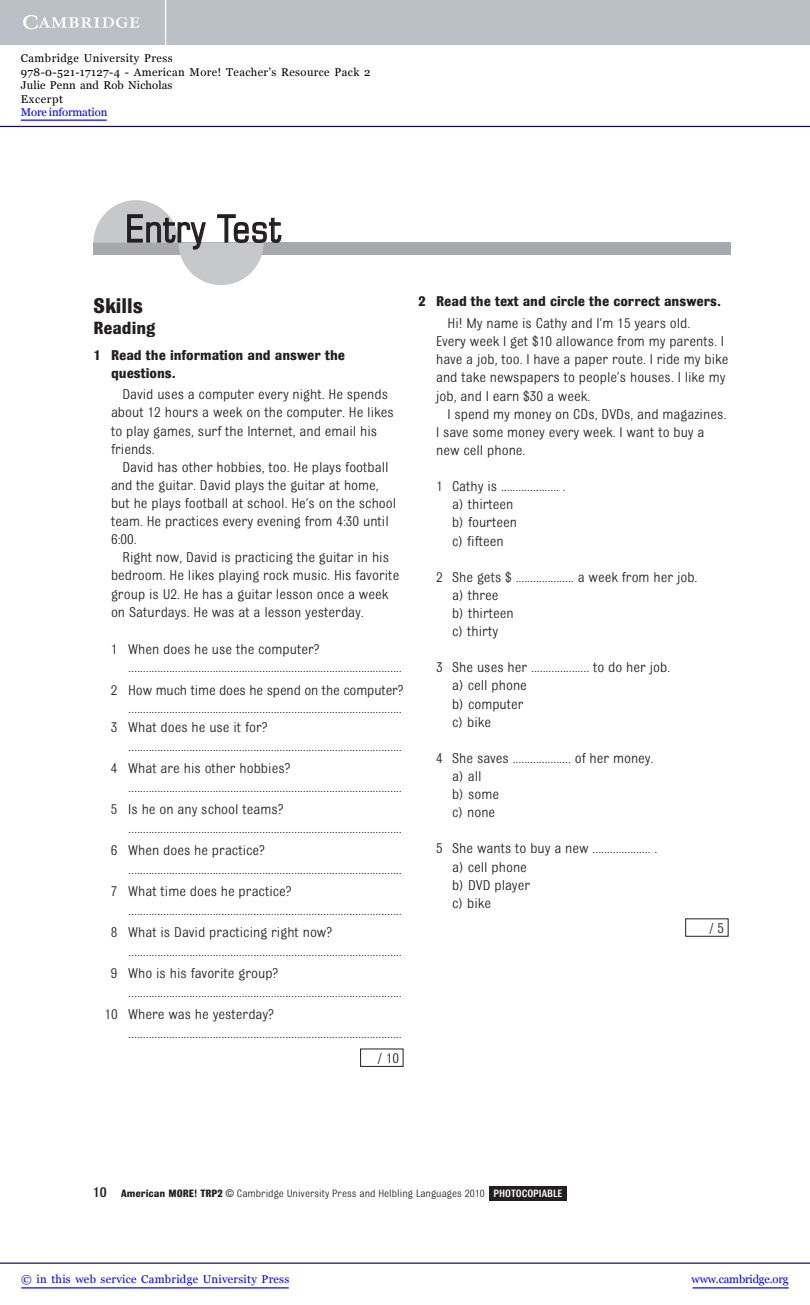
<style>
.page{position:relative;width:810px;height:1305px;background:#fff}
.page>*{position:absolute;margin:0;border:0;box-sizing:border-box;transform-origin:0 0}
.t1{font:condensed 37.5px "Eurostile";letter-spacing:.02em;color:#231f20}
.t2{font:700 22.5px "Bulldog";color:#231f20}
.t3{font:700 18.75px "Bulldog";color:#231f20}
.t4{font:15px/18.1px "Bulldog";color:#231f20}
.t5{font:700 15px/18.1px "Bulldog";color:#231f20}
.t6{font:500 15px "Bulldog";color:#231f20}
.t7{font:11.25px/13.5px "Georgia";letter-spacing:.035em;color:#000}
.t8{font:11.25px "Bulldog";color:#231f20}
.t9{font:11.25px "Georgia";letter-spacing:.025em;color:#0000f1}
.t10{font:11.25px "Georgia";letter-spacing:-.015em;color:#0000f1}
.t11{font:11.25px "Georgia";letter-spacing:-.01em;color:#0000f1}
.s1{font-weight:700}
.s2{font-weight:500;color:#fff}
</style>
<div class="page">
<div style="left:94px;top:243px;width:637px;height:12px;background:#a8a9ad"></div>
<svg style="left:94px;top:200px;width:170px;height:85px"></svg>
<div style="left:360px;top:1049px;width:43px;height:18px;border:1px solid #231f20"></div>
<div style="left:685px;top:919px;width:43px;height:18px;border:1px solid #231f20"></div>
<div style="left:489px;top:1186px;width:78px;height:15px;background:#231f20"></div>
<hr style="left:0;top:1263px;width:810px;height:1px;background:#150666">
<hr style="left:693px;top:1287px;width:96px;height:1px;background:#0000f1">
<div style="left:0;top:0;width:810px;height:45px;background:#bac0c6"></div>
<svg style="left:23px;top:15px;width:117px;height:14px"></svg>
<hr style="left:165px;top:0;width:1px;height:45px;background:#fff">
<hr style="left:0;top:126px;width:810px;height:1px;background:#150666">
<hr style="left:21px;top:1287px;width:268px;height:1px;background:#0000f1">
<hr style="left:21px;top:120px;width:86px;height:1px;background:#0000f1">
<p class="t7" style="left:21px;top:51px;width:351px">Cambridge University Press<br>978-0-521-17127-4 - American More! Teacher’s Resource Pack 2<br>Julie Penn and Rob Nicholas<br>Excerpt</p>
<p class="t11" style="left:21px;top:106px;width:88px">More information</p>
<h1 class="t1" style="left:125px;top:215px;width:157px">Entry Test</h1>
<h2 class="t2" style="left:93px;top:298px;width:51px">Skills</h2>
<p class="t3" style="left:93px;top:322px;width:64px">Reading</p>
<p class="t5" style="left:111px;top:347px;width:236px;text-indent:-18px">1 Read the information and answer the questions.</p>
<p class="t4" style="left:111px;top:387px;width:284px;text-indent:11px">David uses a computer every night. He spends about 12 hours a week on the computer. He likes to play games, surf the Internet, and email his friends.</p>
<p class="t4" style="left:111px;top:459px;width:287px;text-indent:11px">David has other hobbies, too. He plays football and the guitar. David plays the guitar at home, but he plays football at school. He’s on the school team. He practices every evening from 4:30 until 6:00.</p>
<p class="t4" style="left:111px;top:550px;width:290px;text-indent:11px">Right now, David is practicing the guitar in his bedroom. He likes playing rock music. His favorite group is U2. He has a guitar lesson once a week on Saturdays. He was at a lesson yesterday.</p>
<p class="t4" style="left:128px;top:641px;width:275px;line-height:18.8px;text-indent:-17px">1 When does he use the computer? ..............................................................................................</p>
<p class="t4" style="left:111px;top:682px;width:294px">2 How much time does he spend on the computer?</p>
<p class="t4" style="left:128px;top:701px;width:275px">..............................................................................................</p>
<p class="t4" style="left:111px;top:719px;width:158px">3 What does he use it for?</p>
<p class="t4" style="left:128px;top:738px;width:275px">..............................................................................................</p>
<p class="t4" style="left:128px;top:760px;width:275px;line-height:18.8px;text-indent:-17px">4 What are his other hobbies? ..............................................................................................</p>
<p class="t4" style="left:128px;top:801px;width:275px;line-height:18.8px;text-indent:-17px">5 Is he on any school teams? ..............................................................................................</p>
<p class="t4" style="left:128px;top:842px;width:275px;line-height:18.8px;text-indent:-17px">6 When does he practice? ..............................................................................................</p>
<p class="t4" style="left:128px;top:883px;width:275px;line-height:18.8px;text-indent:-17px">7 What time does he practice? ..............................................................................................</p>
<p class="t4" style="left:128px;top:924px;width:275px;line-height:18.8px;text-indent:-17px">8 What is David practicing right now? ..............................................................................................</p>
<p class="t4" style="left:128px;top:965px;width:275px;line-height:18.8px;text-indent:-17px">9 Who is his favorite group? ..............................................................................................</p>
<p class="t4" style="left:128px;top:1006px;width:275px;line-height:18.8px;text-indent:-24px">10 Where was he yesterday? ..............................................................................................</p>
<p class="t4" style="left:378px;top:1050px;width:23px">/ 10</p>
<p class="t5" style="left:418px;top:294px;width:304px">2 Read the text and circle the correct answers.</p>
<p class="t4" style="left:436px;top:315px;width:294px;text-indent:11px">Hi! My name is Cathy and I’m 15 years old.<br>Every week I get $10 allowance from my parents. I have a job, too. I have a paper route. I ride my bike and take newspapers to people’s houses. I like my job, and I earn $30 a week.</p>
<p class="t4" style="left:436px;top:406px;width:292px;text-indent:11px">I spend my money on CDs, DVDs, and magazines.<br>I save some money every week. I want to buy a new cell phone.</p>
<p class="t4" style="left:452px;top:478px;width:115px;text-indent:-16px">1 Cathy is .................... . a) thirteen<br>b) fourteen<br>c) fifteen</p>
<p class="t4" style="left:452px;top:569px;width:247px;text-indent:-16px">2 She gets $ .................... a week from her job. a) three<br>b) thirteen<br>c) thirty</p>
<p class="t4" style="left:452px;top:660px;width:220px;text-indent:-16px">3 She uses her .................... to do her job. a) cell phone<br>b) computer<br>c) bike</p>
<p class="t4" style="left:452px;top:750px;width:203px;text-indent:-16px">4 She saves .................... of her money. a) all<br>b) some<br>c) none</p>
<p class="t4" style="left:452px;top:841px;width:207px;text-indent:-16px">5 She wants to buy a new .................... . a) cell phone<br>b) DVD player<br>c) bike</p>
<p class="t4" style="left:709px;top:920px;width:17px">/ 5</p>
<p class="t6" style="left:93px;top:1187px;width:15px">10</p>
<p class="t8" style="left:121px;top:1190px;width:443px"><span class="s1">American MORE! TRP2</span> © Cambridge University Press and Helbling Languages 2010 <span class="s2">PHOTOCOPIABLE</span></p>
<p class="t9" style="left:21px;top:1272px;width:269px">© in this web service Cambridge University Press</p>
<p class="t10" style="left:692px;top:1272px;width:99px">www.cambridge.org</p>
</div>
